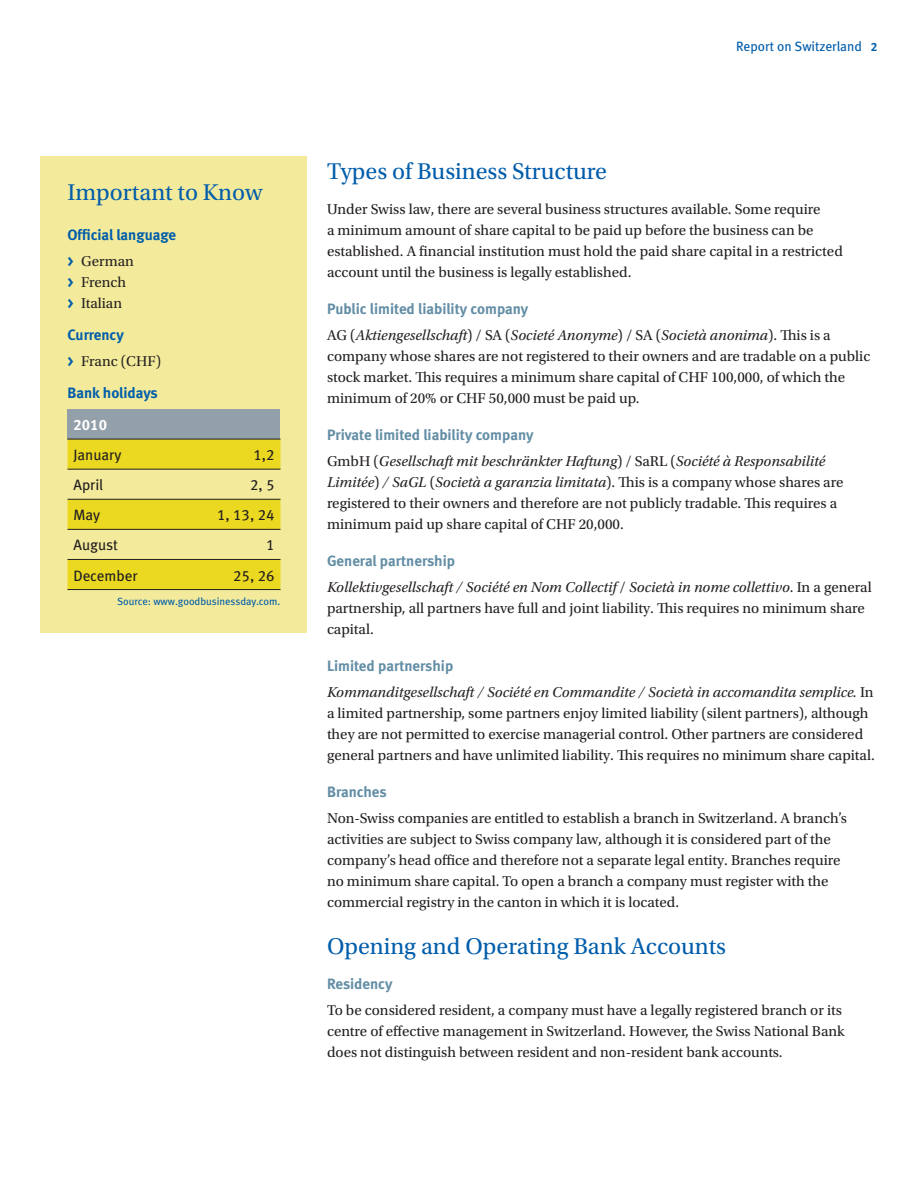
<style>
.page{position:relative;width:918px;height:1188px;background:#fff}
.page>*{position:absolute;margin:0;border:0;box-sizing:border-box;transform-origin:0 0}
.Heading_3{font:24px "Utopia Std";color:#015dab}
.Bullet_Point{font:15px/21px "Utopia Std";color:#231f20}
.Heading_4{font:15px "Meta Bold LF";color:#638ea5}
.Table_Data{font:15px "Meta Book LF";color:#231f20}
.Heading_4-2{font:15px/21px "Meta Bold LF";color:#015dab;text-align:justify}
.Table_Column_Header{font:15px "Meta Bold LF";color:#fff}
.Page_header{font:13.5px "Meta Book LF";color:#015dab}
.Contributor_Credit{font:10.5px "Meta Book LF";color:#015dab}
.s1{font-style:italic}
</style>
<div class="page">
<div style="left:40px;top:156px;width:268px;height:477px;background:#f3eb9b"></div>
<div style="left:68px;top:409px;width:212px;height:30px;background:#94a0a9"></div>
<svg style="left:68px;top:440px;width:212px;height:149px"></svg>
<hr style="left:68px;top:439px;width:212px;height:1px;background:#231f20">
<hr style="left:68px;top:469px;width:212px;height:1px;background:#231f20">
<hr style="left:68px;top:499px;width:212px;height:1px;background:#231f20">
<hr style="left:68px;top:529px;width:212px;height:1px;background:#231f20">
<hr style="left:68px;top:559px;width:212px;height:1px;background:#231f20">
<hr style="left:68px;top:589px;width:212px;height:1px;background:#231f20">
<p class="Heading_3" style="left:68px;top:180px;width:196px">Important to Know</p>
<p class="Heading_4-2" style="left:68px;top:224px;width:110px">Official language</p>
<p class="Bullet_Point" style="left:81px;top:251px;width:54px">German</p>
<p class="Bullet_Point" style="left:81px;top:272px;width:47px">French</p>
<p class="Bullet_Point" style="left:81px;top:293px;width:43px">Italian</p>
<p class="Heading_4-2" style="left:68px;top:324px;width:58px">Currency</p>
<p class="Bullet_Point" style="left:81px;top:351px;width:82px">Franc (CHF)</p>
<p class="Heading_4-2" style="left:68px;top:382px;width:92px">Bank holidays</p>
<p class="Table_Column_Header" style="left:74px;top:415px;width:35px">2010</p>
<p class="Table_Data" style="left:74px;top:445px;width:50px">January</p>
<p class="Table_Data" style="left:253px;top:445px;width:23px">1,2</p>
<p class="Table_Data" style="left:74px;top:476px;width:31px">April</p>
<p class="Table_Data" style="left:250px;top:476px;width:26px">2, 5</p>
<p class="Table_Data" style="left:74px;top:506px;width:28px">May</p>
<p class="Table_Data" style="left:217px;top:506px;width:59px">1, 13, 24</p>
<p class="Table_Data" style="left:74px;top:536px;width:46px">August</p>
<p class="Table_Data" style="left:266px;top:536px;width:10px">1</p>
<p class="Table_Data" style="left:74px;top:566px;width:65px">December</p>
<p class="Table_Data" style="left:233px;top:566px;width:43px">25, 26</p>
<p class="Contributor_Credit" style="left:117px;top:595px;width:165px">Source: www.goodbusinessday.com.</p>
<p class="Heading_4-2" style="left:68px;top:250px;width:8px">&gt; &gt; &gt;</p>
<p class="Heading_4-2" style="left:68px;top:350px;width:8px">&gt;</p>
<p class="Page_header" style="left:736px;top:38px;width:127px">Report on Switzerland</p>
<p class="Heading_3" style="left:327px;top:159px;width:282px">Types of Business Structure</p>
<p class="Bullet_Point" style="left:327px;top:199px;width:517px">Under Swiss law, there are several business structures available. Some require<br>a minimum amount of share capital to be paid up before the business can be established. A financial institution must hold the paid share capital in a restricted account until the business is legally established.</p>
<p class="Heading_4" style="left:327px;top:299px;width:203px">Public limited liability company</p>
<p class="Bullet_Point" style="left:327px;top:325px;width:545px">AG (<span class="s1">Aktiengesellschaft</span>) / SA (<span class="s1">Societé Anonyme</span>) / SA (<span class="s1">Società anonima</span>). This is a company whose shares are not registered to their owners and are tradable on a public stock market. This requires a minimum share capital of CHF 100,000, of which the minimum of 20% or CHF 50,000 must be paid up.</p>
<p class="Heading_4" style="left:327px;top:425px;width:208px">Private limited liability company</p>
<p class="Bullet_Point" style="left:327px;top:451px;width:518px">GmbH (<span class="s1">Gesellschaft mit beschränkter Haftung</span>) / SaRL (<span class="s1">Société à Responsabilité Limitée</span>) <span class="s1">/ SaGL</span> (<span class="s1">Società a garanzia limitata</span>). This is a company whose shares are registered to their owners and therefore are not publicly tradable. This requires a minimum paid up share capital of CHF 20,000.</p>
<p class="Heading_4" style="left:327px;top:551px;width:130px">General partnership</p>
<p class="Bullet_Point" style="left:327px;top:577px;width:546px"><span class="s1">Kollektivgesellschaft / Société en Nom Collectif</span> / <span class="s1">Società in nome collettivo</span>. In a general partnership, all partners have full and joint liability. This requires no minimum share capital.</p>
<p class="Heading_4" style="left:327px;top:656px;width:128px">Limited partnership</p>
<p class="Bullet_Point" style="left:327px;top:682px;width:549px"><span class="s1">Kommanditgesellschaft / Société en Commandite / Società in accomandita semplice.</span> In a limited partnership, some partners enjoy limited liability (silent partners), although they are not permitted to exercise managerial control. Other partners are considered general partners and have unlimited liability. This requires no minimum share capital.</p>
<p class="Heading_4" style="left:327px;top:782px;width:61px">Branches</p>
<p class="Bullet_Point" style="left:327px;top:808px;width:522px">Non-Swiss companies are entitled to establish a branch in Switzerland. A branch’s activities are subject to Swiss company law, although it is considered part of the company’s head office and therefore not a separate legal entity. Branches require no minimum share capital. To open a branch a company must register with the commercial registry in the canton in which it is located.</p>
<p class="Heading_3" style="left:327px;top:933px;width:401px">Opening and Operating Bank Accounts</p>
<p class="Heading_4" style="left:327px;top:974px;width:67px">Residency</p>
<p class="Bullet_Point" style="left:327px;top:1000px;width:519px">To be considered resident, a company must have a legally registered branch or its centre of effective management in Switzerland. However, the Swiss National Bank does not distinguish between resident and non-resident bank accounts.</p>
</div>
